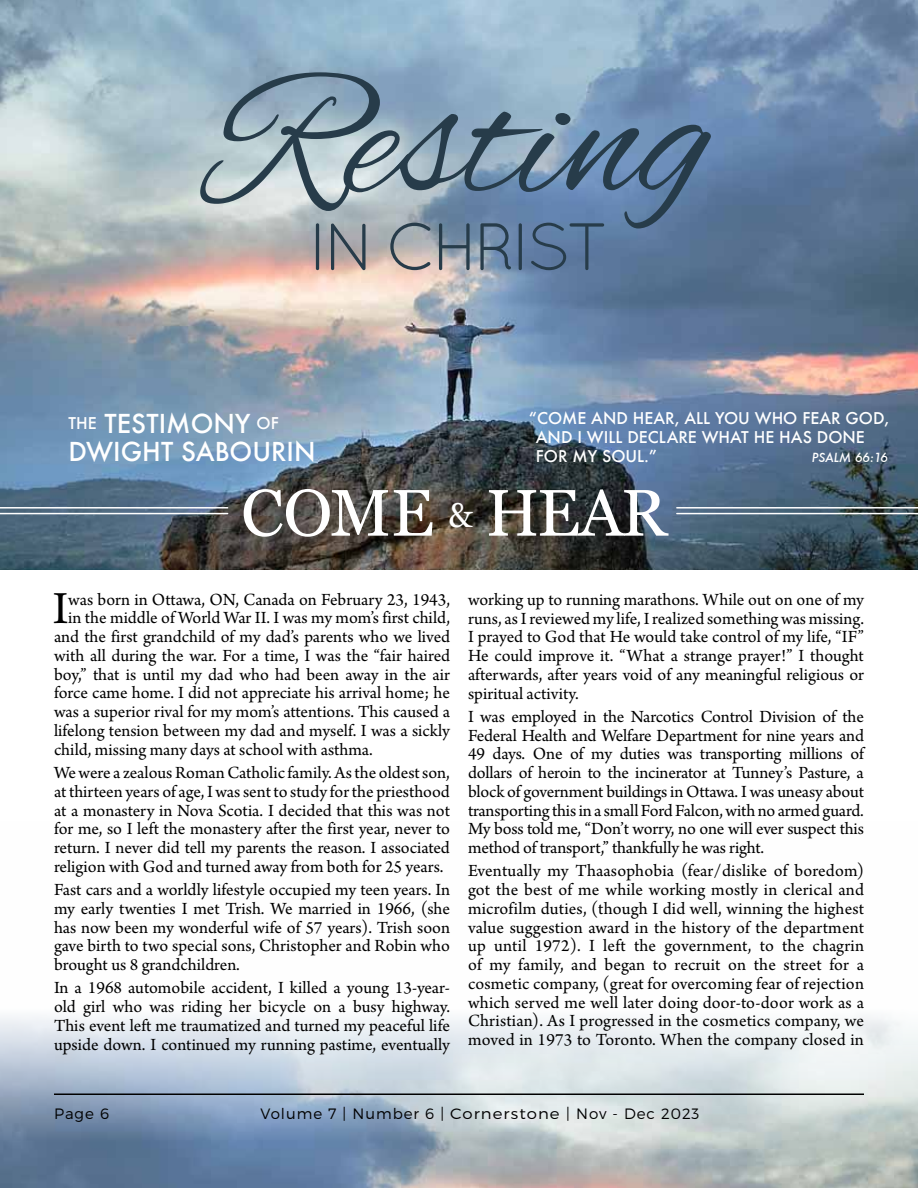
<style>
.page{position:relative;width:918px;height:1188px;background:#fff}
.page>*{position:absolute;margin:0;border:0;box-sizing:border-box;transform-origin:0 0}
.t1{font:188.4px "Alex Brush";color:#273c4a}
.t2{font:66.9px "Quicksand";letter-spacing:-.075em;color:#273c4a}
.t3{font:65.85px "Georgia";letter-spacing:-.025em;color:#fff}
.t4{font:48.3px "Arno Pro";color:#000}
.t5{font:500 25.5px/28.5px "Futura";color:#fff}
.t6{font:18px/18.8px "Arno Pro";color:#000;text-align:justify}
.t7{font:500 15.9px/19px "Futura";color:#fff}
.t8{font:300 15px "Montserrat";letter-spacing:.065em;color:#000}
.t9{font:italic 500 12.3px "Futura";color:#fff}
.s1{font-size:15.9px}
.s2{font-size:34.5px}
</style>
<div class="page">
<img style="left:0;top:1016px;width:918px;height:172px">
<img style="left:0;top:0;width:918px;height:569px">
<hr style="left:677px;top:513px;width:241px;height:1px;background:#fff">
<hr style="left:0;top:513px;width:228px;height:1px;background:#fff">
<hr style="left:677px;top:507px;width:241px;height:2px;background:#fff">
<hr style="left:0;top:507px;width:228px;height:2px;background:#fff">
<hr style="left:54px;top:1094px;width:810px;height:1px;background:#000">
<h1 class="t1" style="left:208px;top:34px;width:503px">Resting</h1>
<h2 class="t2" style="left:308px;top:208px;width:303px">IN CHRIST</h2>
<h3 class="t5" style="left:68px;top:409px;width:249px"><span class="s1">THE</span> TESTI MONY <span class="s1">OF<br></span>DWIG HT SABOURI N</h3>
<p class="t7" style="left:536px;top:408px;width:355px;text-indent:-7px">“COME AND HEAR, ALL YOU WHO FEAR GOD,<br>AND I WI LL DECLARE WHAT H E HAS DONE<br>FOR MY SOUL.”</p>
<p class="t9" style="left:812px;top:449px;width:78px">PSALM 66:16</p>
<h3 class="t3" style="left:241px;top:473px;width:428px">COME <span class="s2">&amp;</span> HEAR</h3>
<h3 class="t4" style="left:53px;top:581px;width:17px">I</h3>
<p class="t6" style="left:68px;top:591px;width:383px">was born in Ottawa, ON, Canada on February 23, 1943,</p>
<p class="t6" style="left:68px;top:610px;width:383px">in the middle of World War II. I was my mom’s first child,</p>
<p class="t6" style="left:54px;top:628px;width:398px">and the first grandchild of my dad’s parents who we lived</p>
<p class="t6" style="left:54px;top:647px;width:398px">with all during the war. For a time, I was the “fair haired</p>
<p class="t6" style="left:54px;top:666px;width:397px">boy,” that is until my dad who had been away in the air</p>
<p class="t6" style="left:54px;top:685px;width:397px">force came home. I did not appreciate his arrival home; he</p>
<p class="t6" style="left:54px;top:703px;width:398px">was a superior rival for my mom’s attentions. This caused a</p>
<p class="t6" style="left:54px;top:722px;width:397px">lifelong tension between my dad and myself. I was a sickly</p>
<p class="t6" style="left:54px;top:741px;width:320px">child, missing many days at school with asthma.</p>
<p class="t6" style="left:54px;top:764px;width:398px">We were a zealous Roman Catholic family. As the oldest son, at thirteen years of age, I was sent to study for the priesthood at a monastery in Nova Scotia. I decided that this was not for me, so I left the monastery after the first year, never to return. I never did tell my parents the reason. I associated religion with God and turned away from both for 25 years.</p>
<p class="t6" style="left:54px;top:881px;width:398px">Fast cars and a worldly lifestyle occupied my teen years. In my early twenties I met Trish. We married in 1966, (she has now been my wonderful wife of 57 years). Trish soon gave birth to two special sons, Christopher and Robin who brought us 8 grandchildren.</p>
<p class="t6" style="left:54px;top:979px;width:398px">In a 1968 automobile accident, I killed a young 13-year&shy;old girl who was riding her bicycle on a busy highway.<br>This event left me traumatized and turned my peaceful life upside down. I continued my running pastime, eventually</p>
<p class="t6" style="left:468px;top:591px;width:398px">working up to running marathons. While out on one of my runs, as I reviewed my life, I realized something was missing.<br>I prayed to God that He would take control of my life, “IF” He could improve it. “What a strange prayer!” I thought afterwards, after years void of any meaningful religious or spiritual activity.</p>
<p class="t6" style="left:468px;top:708px;width:398px">I was employed in the Narcotics Control Division of the Federal Health and Welfare Department for nine years and 49 days. One of my duties was transporting millions of dollars of heroin to the incinerator at Tunney’s Pasture, a block of government buildings in Ottawa. I was uneasy about transporting this in a small Ford Falcon, with no armed guard.<br>My boss told me, “Don’t worry, no one will ever suspect this method of transport,” thankfully he was right.</p>
<p class="t6" style="left:468px;top:863px;width:398px">Eventually my Thaasophobia (fear/dislike of boredom) got the best of me while working mostly in clerical and microfilm duties, (though I did well, winning the highest value suggestion award in the history of the department up until 1972). I left the government, to the chagrin of my family, and began to recruit on the street for a cosmetic company, (great for overcoming fear of rejection which served me well later doing door-to-door work as a Christian). As I progressed in the cosmetics company, we moved in 1973 to Toronto. When the company closed in</p>
<p class="t8" style="left:54px;top:1105px;width:57px">Page 6</p>
<p class="t8" style="left:260px;top:1105px;width:441px">Volume 7 | Number 6 | Cornerstone | Nov - Dec 2023</p>
</div>
